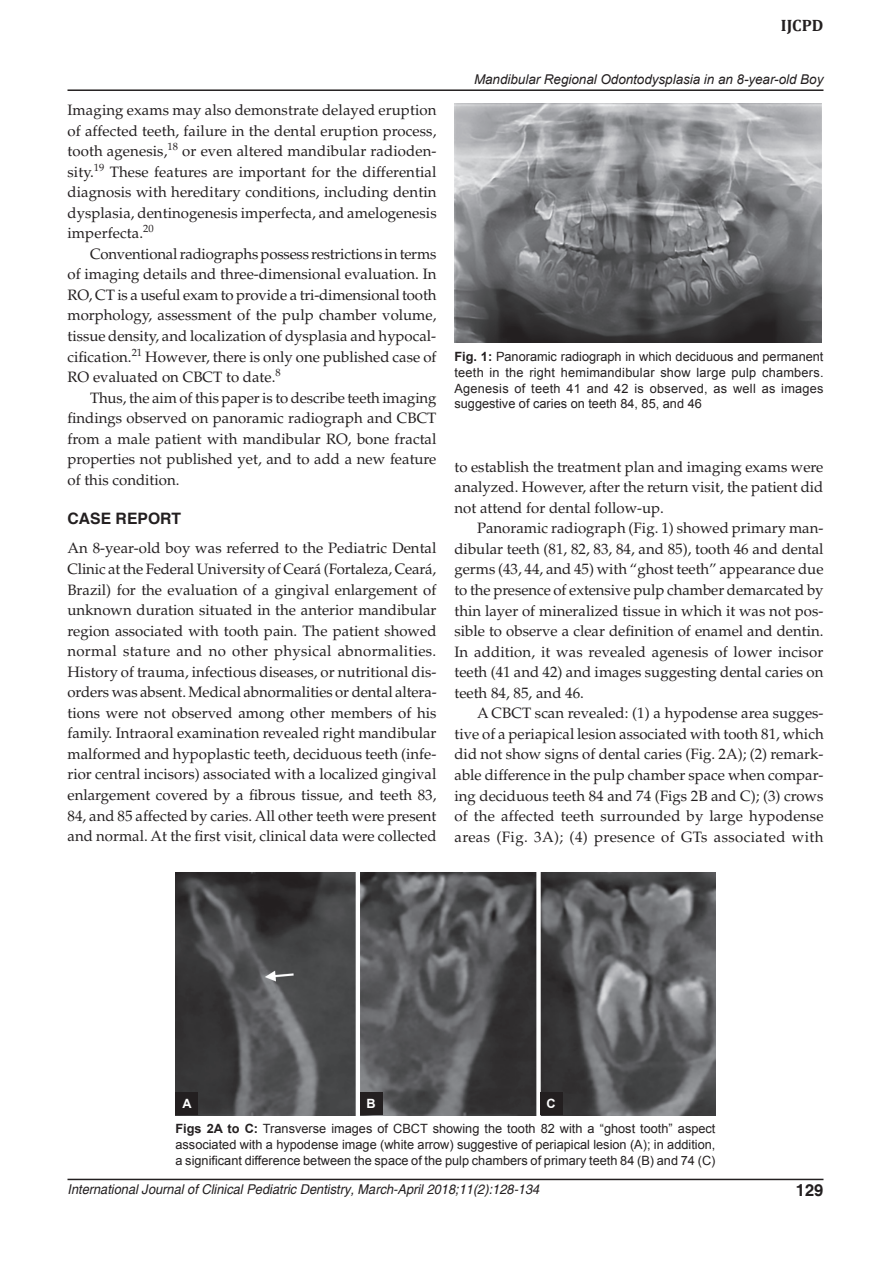
<style>
.page{position:relative;width:891px;height:1269px;background:#fff}
.page>*{position:absolute;margin:0;border:0;box-sizing:border-box;transform-origin:0 0}
.t1{font:700 16.5px "Cambria";color:#231f20}
.t2{font:700 16.5px "Helvetica";color:#231f20}
.t3{font:700 15.75px "Helvetica";color:#231f20}
.t4{font:15px/20.5px "Palatino";color:#231f20;text-align:justify}
.t5{font:italic 13.5px "Helvetica";color:#231f20;scale:.95 1}
.t6{font:italic 13.5px "Arial";letter-spacing:-.005em;color:#231f20}
.t7{font:12.75px/15.8px "Arial";color:#231f20;text-align:justify}
.t8{font:700 12.75px "Arial";color:#fff}
.s1{font-weight:700}
</style>
<div class="page">
<hr style="left:68px;top:89px;width:756px;height:2px;background:#231f20">
<hr style="left:68px;top:1179px;width:756px;height:1px;background:#231f20">
<img style="left:454px;top:104px;width:368px;height:239px">
<img style="left:176px;top:873px;width:540px;height:242px">
<div style="left:176px;top:1093px;width:22px;height:22px;background:#231f20"></div>
<div style="left:360px;top:1093px;width:22px;height:22px;background:#231f20"></div>
<div style="left:540px;top:1093px;width:22px;height:22px;background:#231f20"></div>
<p class="t1" style="left:781px;top:14px;width:44px">IJCPD</p>
<p class="t4" style="left:68px;top:100px;width:371px">Imaging exams may also demonstrate delayed eruption of affected teeth, failure in the dental eruption process, tooth agenesis,<sup>18</sup> or even altered mandibular radioden&shy;sity.<sup>19</sup> These features are important for the differential diagnosis with hereditary conditions, including dentin dysplasia, dentinogenesis imperfecta, and amelogenesis imperfecta.<sup>20</sup></p>
<p class="t4" style="left:67px;top:244px;width:371px;text-indent:23px">Conventional radiographs possess restrictions in terms of imaging details and three-dimensional evaluation. In RO, CT is a useful exam to provide a tri-dimensional tooth morphology, assessment of the pulp chamber volume, tissue density, and localization of dysplasia and hypocal&shy;cification.<sup>21</sup> However, there is only one published case of RO evaluated on CBCT to date.<sup>8</sup></p>
<p class="t4" style="left:68px;top:388px;width:371px;text-indent:22px">Thus, the aim of this paper is to describe teeth imaging findings observed on panoramic radiograph and CBCT from a male patient with mandibular RO, bone fractal properties not published yet, and to add a new feature of this condition.</p>
<p class="t3" style="left:68px;top:509px;width:115px">CASE REPORT</p>
<p class="t4" style="left:68px;top:538px;width:371px">An 8-year-old boy was referred to the Pediatric Dental Clinic at the Federal University of Ceará (Fortaleza, Ceará, Brazil) for the evaluation of a gingival enlargement of unknown duration situated in the anterior mandibular region associated with tooth pain. The patient showed normal stature and no other physical abnormalities.<br>History of trauma, infectious diseases, or nutritional dis&shy;orders was absent. Medical abnormalities or dental altera&shy;tions were not observed among other members of his family. Intraoral examination revealed right mandibular malformed and hypoplastic teeth, deciduous teeth (infe&shy;rior central incisors) associated with a localized gingival enlargement covered by a fibrous tissue, and teeth 83, 84, and 85 affected by caries. All other teeth were present and normal. At the first visit, clinical data were collected</p>
<p class="t6" style="left:474px;top:70px;width:351px">Mandibular Regional Odontodysplasia in an 8-year-old Boy</p>
<p class="t7" style="left:455px;top:349px;width:371px"><span class="s1">Fig. 1:</span> Panoramic radiograph in which deciduous and permanent teeth in the right hemimandibular show large pulp chambers.<br>Agenesis of teeth 41 and 42 is observed, as well as images suggestive of caries on teeth 84, 85, and 46</p>
<p class="t4" style="left:454px;top:457px;width:370px">to establish the treatment plan and imaging exams were analyzed. However, after the return visit, the patient did not attend for dental follow-up.</p>
<p class="t4" style="left:454px;top:518px;width:371px;text-indent:22px">Panoramic radiograph (Fig. 1) showed primary man&shy;dibular teeth (81, 82, 83, 84, and 85), tooth 46 and dental germs (43, 44, and 45) with “ghost teeth” appearance due to the presence of extensive pulp chamber demarcated by thin layer of mineralized tissue in which it was not pos&shy;sible to observe a clear definition of enamel and dentin.<br>In addition, it was revealed agenesis of lower incisor teeth (41 and 42) and images suggesting dental caries on teeth 84, 85, and 46.</p>
<p class="t4" style="left:454px;top:703px;width:371px;text-indent:22px">A CBCT scan revealed: (1) a hypodense area sugges&shy;tive of a periapical lesion associated with tooth 81, which did not show signs of dental caries (Fig. 2A); (2) remark&shy;able difference in the pulp chamber space when compar&shy;ing deciduous teeth 84 and 74 (Figs 2B and C); (3) crows of the affected teeth surrounded by large hypodense areas (Fig. 3A); (4) presence of GTs associated with</p>
<p class="t8" style="left:182px;top:1096px;width:11px">A</p>
<p class="t8" style="left:367px;top:1096px;width:11px">B</p>
<p class="t8" style="left:547px;top:1096px;width:11px">C</p>
<p class="t7" style="left:176px;top:1121px;width:541px"><span class="s1">Figs 2A to C:</span> Transverse images of CBCT showing the tooth 82 with a “ghost tooth” aspect associated with a hypodense image (white arrow) suggestive of periapical lesion (A); in addition, a significant difference between the space of the pulp chambers of primary teeth 84 (B) and 74 (C)</p>
<p class="t5" style="left:68px;top:1181px;width:498px">International Journal of Clinical Pediatric Dentistry, March-April 2018;11(2):128-134</p>
<p class="t2" style="left:796px;top:1180px;width:29px">129</p>
</div>
